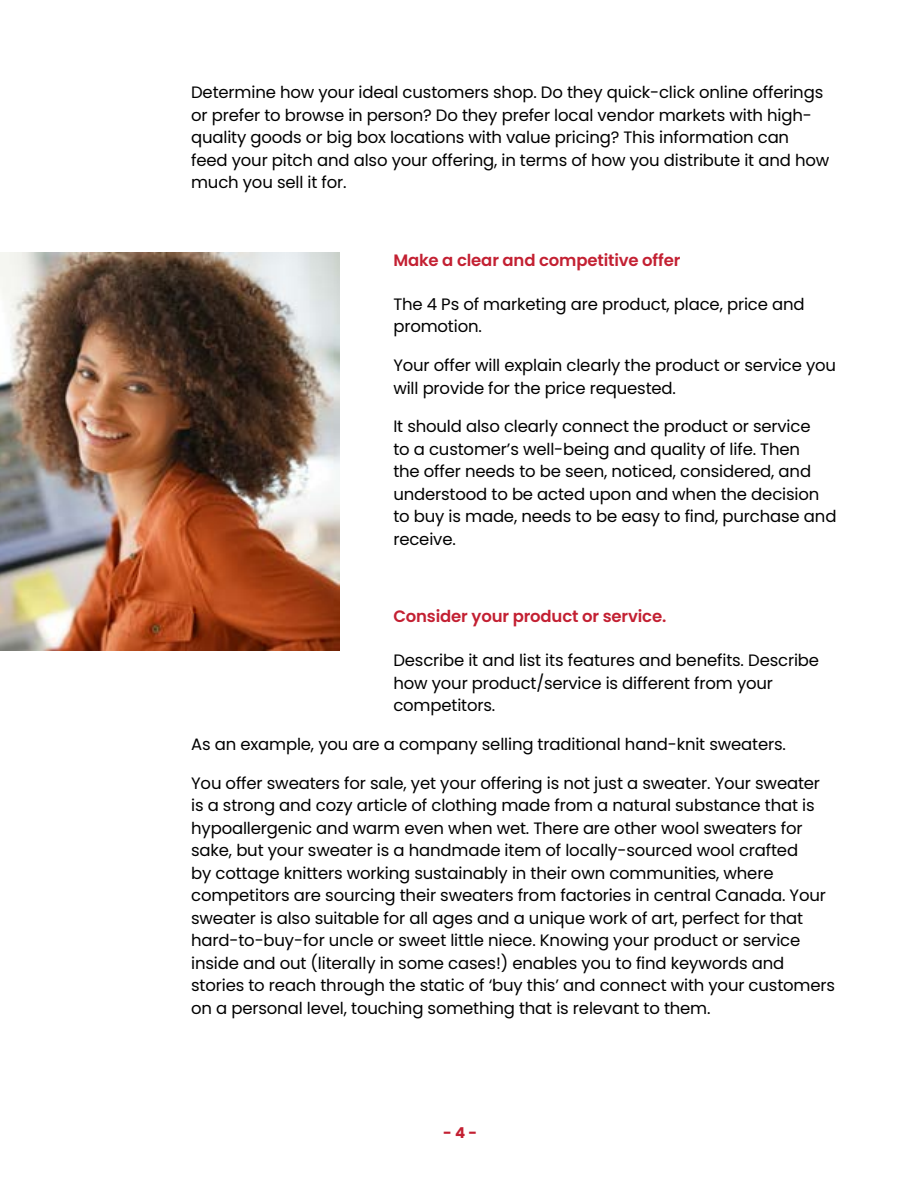
<style>
.page{position:relative;width:918px;height:1188px;background:#fff}
.page>*{position:absolute;margin:0;border:0;box-sizing:border-box;transform-origin:0 0}
.t1{font:16.5px/22.5px "Poppins";letter-spacing:-.01em;color:#000}
.t2{font:600 16.5px "Poppins";letter-spacing:-.01em;color:#c32032}
.t3{font:700 15px "Poppins";color:#c32032}
</style>
<div class="page">
<img style="left:0;top:253px;width:339px;height:397px">
<p class="t1" style="left:191px;top:81px;width:640px">Determine how your ideal customers shop. Do they quick-click online offerings or prefer to browse in person? Do they prefer local vendor markets with high&shy;quality goods or big box locations with value pricing? This information can feed your pitch and also your offering, in terms of how you distribute it and how much you sell it for.</p>
<p class="t2" style="left:393px;top:250px;width:288px">Make a clear and competitive offer</p>
<p class="t1" style="left:393px;top:293px;width:413px">The 4 Ps of marketing are product, place, price and promotion.</p>
<p class="t1" style="left:393px;top:354px;width:444px">Your offer will explain clearly the product or service you will provide for the price requested.</p>
<p class="t1" style="left:393px;top:415px;width:445px">It should also clearly connect the product or service<br>to a customer’s well-being and quality of life. Then<br>the offer needs to be seen, noticed, considered, and understood to be acted upon and when the decision to buy is made, needs to be easy to find, purchase and receive.</p>
<p class="t2" style="left:393px;top:607px;width:274px">Consider your product or service.</p>
<p class="t1" style="left:393px;top:649px;width:427px">Describe it and list its features and benefits. Describe how your product/service is different from your competitors.</p>
<p class="t1" style="left:191px;top:733px;width:596px">As an example, you are a company selling traditional hand-knit sweaters.</p>
<p class="t1" style="left:191px;top:772px;width:645px">You offer sweaters for sale, yet your offering is not just a sweater. Your sweater is a strong and cozy article of clothing made from a natural substance that is hypoallergenic and warm even when wet. There are other wool sweaters for sake, but your sweater is a handmade item of locally-sourced wool crafted<br>by cottage knitters working sustainably in their own communities, where competitors are sourcing their sweaters from factories in central Canada. Your sweater is also suitable for all ages and a unique work of art, perfect for that hard-to-buy-for uncle or sweet little niece. Knowing your product or service inside and out (literally in some cases!) enables you to find keywords and stories to reach through the static of ‘buy this’ and connect with your customers on a personal level, touching something that is relevant to them.</p>
<p class="t3" style="left:443px;top:1124px;width:35px">- 4 -</p>
</div>
